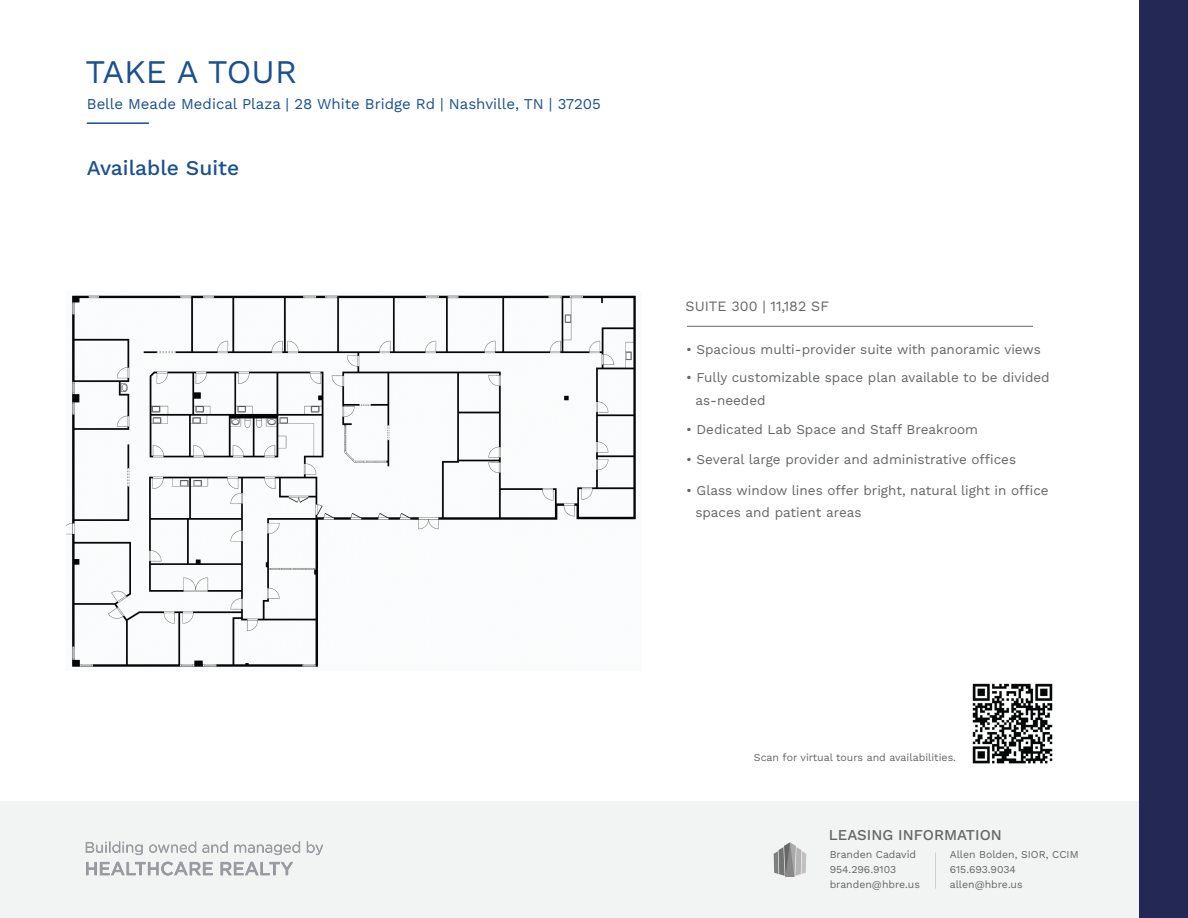
<style>
.page{position:relative;width:1188px;height:918px;background:#fff}
.page>*{position:absolute;margin:0;border:0;box-sizing:border-box;transform-origin:0 0}
.t1{font:33px "Work Sans";color:#1b5091}
.t2{font:21px "Work Sans";color:#1b5091}
.t3{font:15px "Work Sans";color:#1b5091}
.t4{font:15px "Work Sans";color:#646566}
.t5{font:14.25px "Work Sans";color:#646667}
.t6{font:13.5px/22.5px "Work Sans";color:#646667}
.t7{font:10.5px/15px "Work Sans";color:#646566}
.t8{font:10.5px "Work Sans";color:#646767}
.t9{font:10.5px "Work Sans";color:#646667}
</style>
<div class="page">
<hr style="left:87px;top:122px;width:62px;height:2px;background:#1b5091">
<div style="left:0;top:801px;width:1188px;height:117px;background:#f2f3f3"></div>
<svg style="left:774px;top:842px;width:32px;height:35px"></svg>
<div style="left:1139px;top:0;width:49px;height:918px;background:#232954"></div>
<hr style="left:687px;top:326px;width:346px;height:1px;background:#646667">
<img style="left:972px;top:683px;width:81px;height:81px">
<img style="left:85px;top:841px;width:238px;height:35px">
<img style="left:66px;top:295px;width:570px;height:372px">
<h1 class="t1" style="left:85px;top:47px;width:213px">TAKE A TOUR</h1>
<p class="t3" style="left:87px;top:93px;width:516px">Belle Meade Medical Plaza | 28 White Bridge Rd | Nashville, TN | 37205</p>
<h2 class="t2" style="left:87px;top:152px;width:154px">Available Suite</h2>
<p class="t5" style="left:686px;top:295px;width:145px">SUITE 300 | 11,182 SF</p>
<p class="t6" style="left:686px;top:337px;width:356px">• Spacious multi-provider suite with panoramic views</p>
<p class="t6" style="left:695px;top:366px;width:356px;text-indent:-9px">• Fully customizable space plan available to be divided as-needed</p>
<p class="t6" style="left:686px;top:418px;width:294px">• Dedicated Lab Space and Staff Breakroom</p>
<p class="t6" style="left:686px;top:448px;width:332px">• Several large provider and administrative offices</p>
<p class="t6" style="left:695px;top:478px;width:355px;text-indent:-9px">• Glass window lines offer bright, natural light in office spaces and patient areas</p>
<p class="t8" style="left:754px;top:749px;width:204px">Scan for virtual tours and availabilities.</p>
<p class="t4" style="left:829px;top:824px;width:174px">LEASING INFORMATION</p>
<p class="t7" style="left:830px;top:847px;width:92px">Branden Cadavid<br>954.296.9103 branden@hbre.us</p>
<p class="t9" style="left:950px;top:847px;width:130px">Allen Bolden, SIOR, CCIM</p>
<p class="t7" style="left:950px;top:862px;width:74px">615.693.9034 allen@hbre.us</p>
</div>
